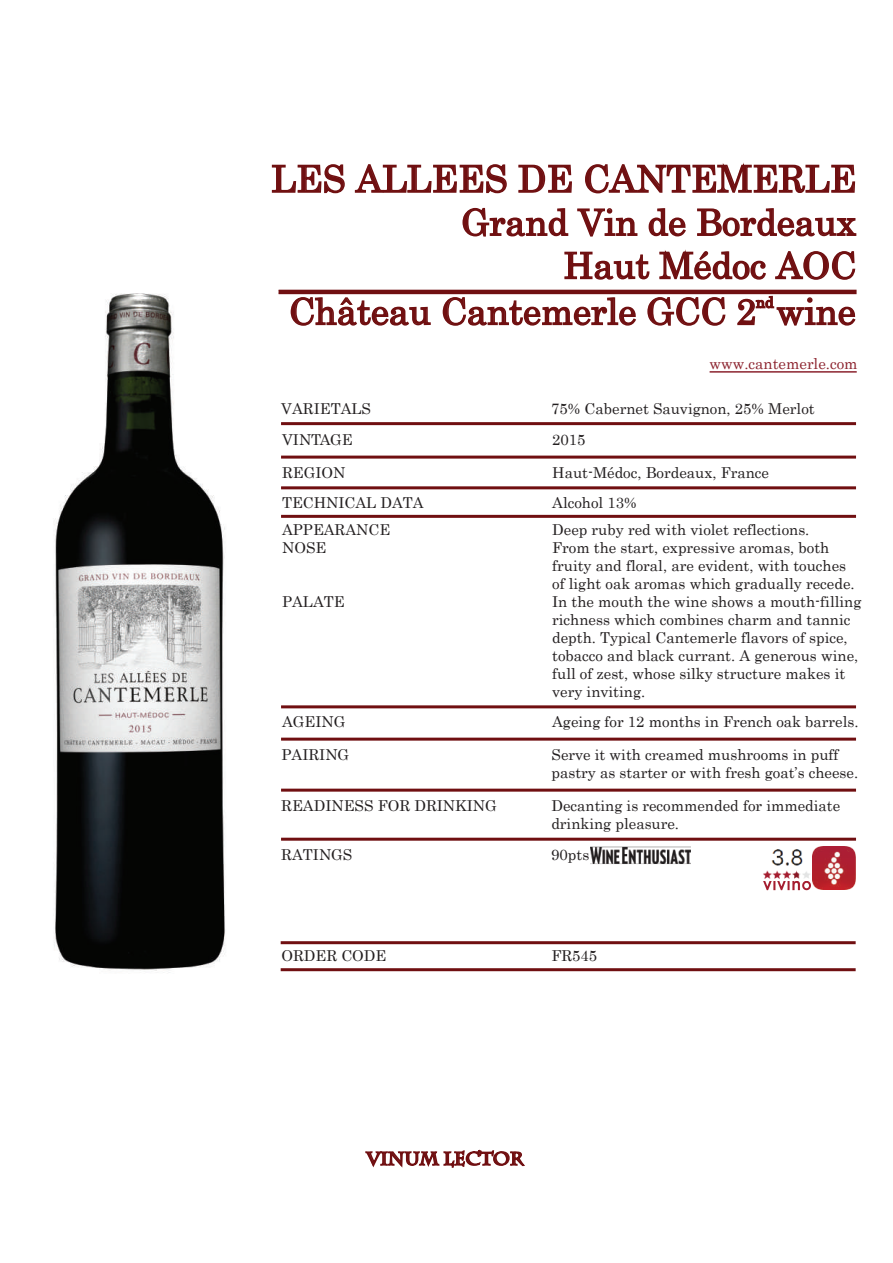
<style>
.page{position:relative;width:893px;height:1263px;background:#fff}
.page>*{position:absolute;margin:0;border:0;box-sizing:border-box;transform-origin:0 0}
.t1{font:36.75px "Century";color:#700f11}
.t2{font:36px/43.2px "Century";color:#700f11;text-align:right}
.t3{font:700 18px "Charlemagne Std";color:#700f11}
.t4{font:15px/18px "Century";color:#231f20}
.t5{font:15px "Century";color:#8c232e}
</style>
<div class="page">
<hr style="left:278px;top:290px;width:579px;height:4px;background:#700f11">
<div style="left:281px;top:968px;width:575px;height:3px;border:2px solid #700f11"></div>
<svg style="left:365px;top:1149px;width:160px;height:19px"></svg>
<hr style="left:710px;top:371px;width:147px;height:2px;background:#8c232e">
<div style="left:281px;top:456px;width:575px;height:3px;border:2px solid #700f11"></div>
<div style="left:281px;top:486px;width:575px;height:3px;border:2px solid #700f11"></div>
<div style="left:281px;top:705px;width:575px;height:3px;border:2px solid #700f11"></div>
<div style="left:281px;top:738px;width:575px;height:3px;border:2px solid #700f11"></div>
<div style="left:281px;top:789px;width:575px;height:3px;border:2px solid #700f11"></div>
<div style="left:281px;top:838px;width:575px;height:3px;border:2px solid #700f11"></div>
<div style="left:281px;top:422px;width:575px;height:3px;border:2px solid #700f11"></div>
<div style="left:281px;top:515px;width:575px;height:3px;border:2px solid #700f11"></div>
<svg style="left:271px;top:164px;width:74px;height:30px"></svg>
<svg style="left:354px;top:164px;width:153px;height:30px"></svg>
<svg style="left:518px;top:164px;width:54px;height:29px"></svg>
<svg style="left:585px;top:162px;width:271px;height:32px"></svg>
<svg style="left:462px;top:207px;width:107px;height:30px"></svg>
<svg style="left:577px;top:208px;width:61px;height:29px"></svg>
<svg style="left:648px;top:208px;width:38px;height:29px"></svg>
<svg style="left:697px;top:208px;width:160px;height:29px"></svg>
<svg style="left:564px;top:251px;width:86px;height:29px"></svg>
<svg style="left:659px;top:249px;width:107px;height:31px"></svg>
<svg style="left:775px;top:251px;width:81px;height:29px"></svg>
<div style="left:281px;top:941px;width:575px;height:3px;border:2px solid #700f11"></div>
<img style="left:763px;top:881px;width:47px;height:10px">
<svg style="left:290px;top:297px;width:141px;height:29px"></svg>
<svg style="left:442px;top:297px;width:194px;height:29px"></svg>
<svg style="left:647px;top:297px;width:79px;height:29px"></svg>
<svg style="left:737px;top:295px;width:119px;height:31px"></svg>
<img style="left:591px;top:837px;width:100px;height:27px">
<img style="left:763px;top:849px;width:47px;height:30px">
<img style="left:812px;top:847px;width:43px;height:43px">
<img style="left:54px;top:293px;width:171px;height:680px">
<h1 class="t1" style="left:271px;top:148px;width:586px">LES ALLEES DE CANTEMERLE</h1>
<h2 class="t2" style="left:461px;top:197px;width:396px">Grand Vin de Bordeaux<br>Haut Médoc AOC</h2>
<h2 class="t2" style="left:289px;top:287px;width:568px">Château Cantemerle GCC 2 wine</h2>
<p class="t5" style="left:709px;top:351px;width:150px">www.cantemerle.com</p>
<p class="t4" style="left:281px;top:398px;width:91px">VARIETALS</p>
<p class="t4" style="left:551px;top:398px;width:265px">75% Cabernet Sauvignon, 25% Merlot</p>
<p class="t4" style="left:282px;top:429px;width:72px">VINTAGE</p>
<p class="t4" style="left:552px;top:429px;width:35px">2015</p>
<p class="t4" style="left:282px;top:462px;width:65px">REGION</p>
<p class="t4" style="left:552px;top:462px;width:218px">Haut-Médoc, Bordeaux, France</p>
<p class="t4" style="left:282px;top:492px;width:143px">TECHNICAL DATA</p>
<p class="t4" style="left:552px;top:492px;width:86px">Alcohol 13%</p>
<p class="t4" style="left:282px;top:519px;width:110px">APPEARANCE</p>
<p class="t4" style="left:552px;top:519px;width:259px">Deep ruby red with violet reflections.</p>
<p class="t4" style="left:282px;top:537px;width:46px">NOSE</p>
<p class="t4" style="left:552px;top:537px;width:304px">From the start, expressive aromas, both fruity and floral, are evident, with touches of light oak aromas which gradually recede.</p>
<p class="t4" style="left:282px;top:591px;width:64px">PALATE</p>
<p class="t4" style="left:552px;top:591px;width:311px">In the mouth the wine shows a mouth-filling richness which combines charm and tannic depth. Typical Cantemerle flavors of spice, tobacco and black currant. A generous wine, full of zest, whose silky structure makes it very inviting.</p>
<p class="t4" style="left:282px;top:711px;width:65px">AGEING</p>
<p class="t4" style="left:552px;top:711px;width:308px">Ageing for 12 months in French oak barrels.</p>
<p class="t4" style="left:281px;top:744px;width:69px">PAIRING</p>
<p class="t4" style="left:552px;top:744px;width:308px">Serve it with creamed mushrooms in puff pastry as starter or with fresh goat’s cheese.</p>
<p class="t4" style="left:281px;top:795px;width:217px">READINESS FOR DRINKING</p>
<p class="t4" style="left:551px;top:795px;width:290px">Decanting is recommended for immediate drinking pleasure.</p>
<p class="t4" style="left:281px;top:844px;width:73px">RATINGS</p>
<p class="t4" style="left:551px;top:844px;width:40px">90pts</p>
<p class="t4" style="left:281px;top:945px;width:106px">ORDER CODE</p>
<p class="t4" style="left:551px;top:945px;width:47px">FR545</p>
<p class="t3" style="left:367px;top:1148px;width:158px">VINUM LECTOR</p>
</div>
